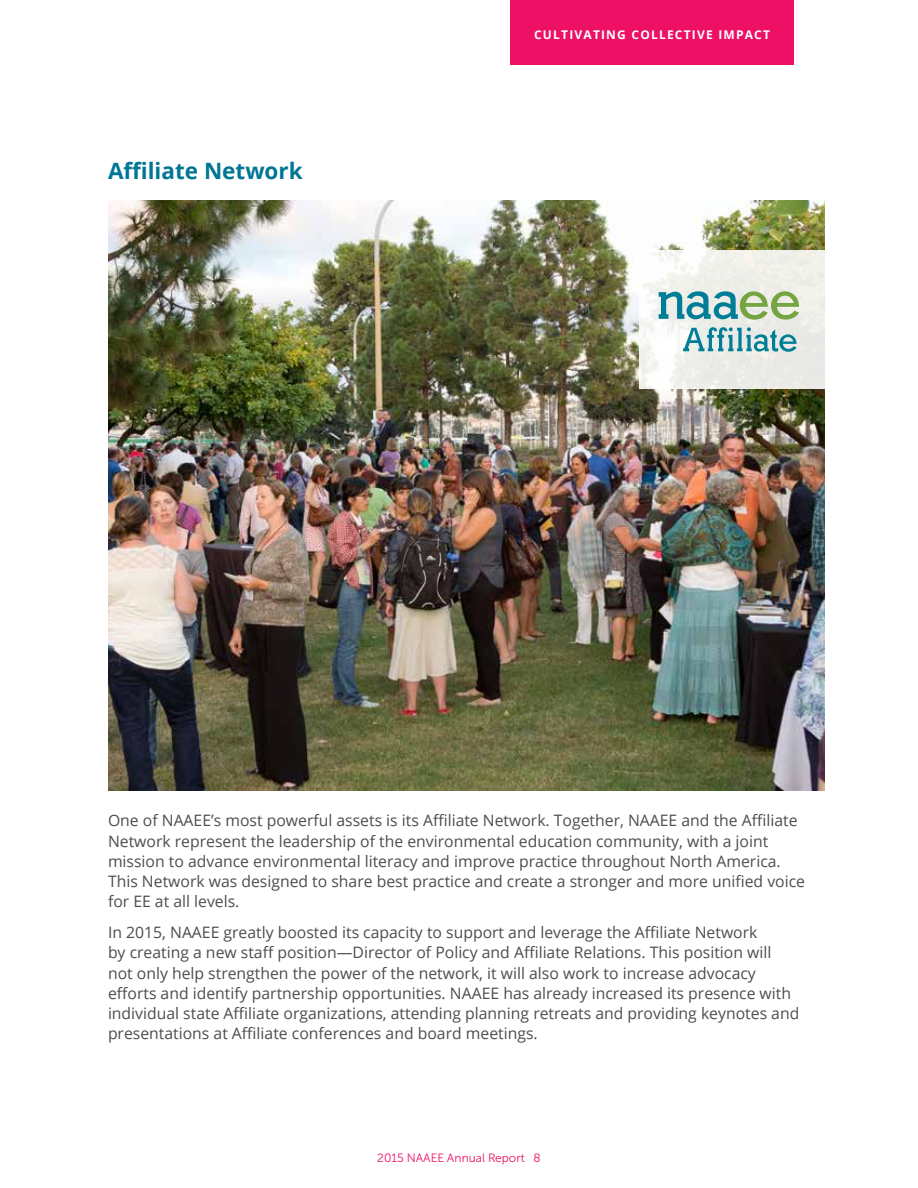
<style>
.page{position:relative;width:918px;height:1188px;background:#fff}
.page>*{position:absolute;margin:0;border:0;box-sizing:border-box;transform-origin:0 0}
.t1{font:700 22.5px "Open Sans";color:#007695}
.t2{font:15.75px/20.2px "Open Sans";color:#4d4d4f}
.t3{font:700 12px "Open Sans";letter-spacing:.1em;color:#fff}
.t4{font:12px "Museo Sans Cyrl 300";color:#ed1065}
</style>
<div class="page">
<img style="left:108px;top:200px;width:717px;height:591px">
<div style="left:639px;top:251px;width:187px;height:138px;background:linear-gradient(to right,#f8f8f6,#e9e9e3)"></div>
<svg style="left:659px;top:291px;width:140px;height:29px;background:#94c0b0"></svg>
<svg style="left:683px;top:327px;width:114px;height:25px;background:#98c5cb"></svg>
<div style="left:510px;top:0;width:284px;height:65px;background:#ed1065"></div>
<h1 class="t1" style="left:108px;top:155px;width:196px">Affiliate Network</h1>
<p class="t3" style="left:534px;top:26px;width:237px">CULTIVATING COLLECTIVE IMPACT</p>
<p class="t2" style="left:108px;top:810px;width:699px">One of NAAEE’s most powerful assets is its Affiliate Network. Together, NAAEE and the Affiliate Network represent the leadership of the environmental education community, with a joint mission to advance environmental literacy and improve practice throughout North America.<br>This Network was designed to share best practice and create a stronger and more unified voice for EE at all levels.</p>
<p class="t2" style="left:108px;top:922px;width:693px">In 2015, NAAEE greatly boosted its capacity to support and leverage the Affiliate Network<br>by creating a new staff position—Director of Policy and Affiliate Relations. This position will not only help strengthen the power of the network, it will also work to increase advocacy efforts and identify partnership opportunities. NAAEE has already increased its presence with individual state Affiliate organizations, attending planning retreats and providing keynotes and presentations at Affiliate conferences and board meetings.</p>
<p class="t4" style="left:377px;top:1152px;width:165px">2015 NAAEE Annual Report 8</p>
</div>
